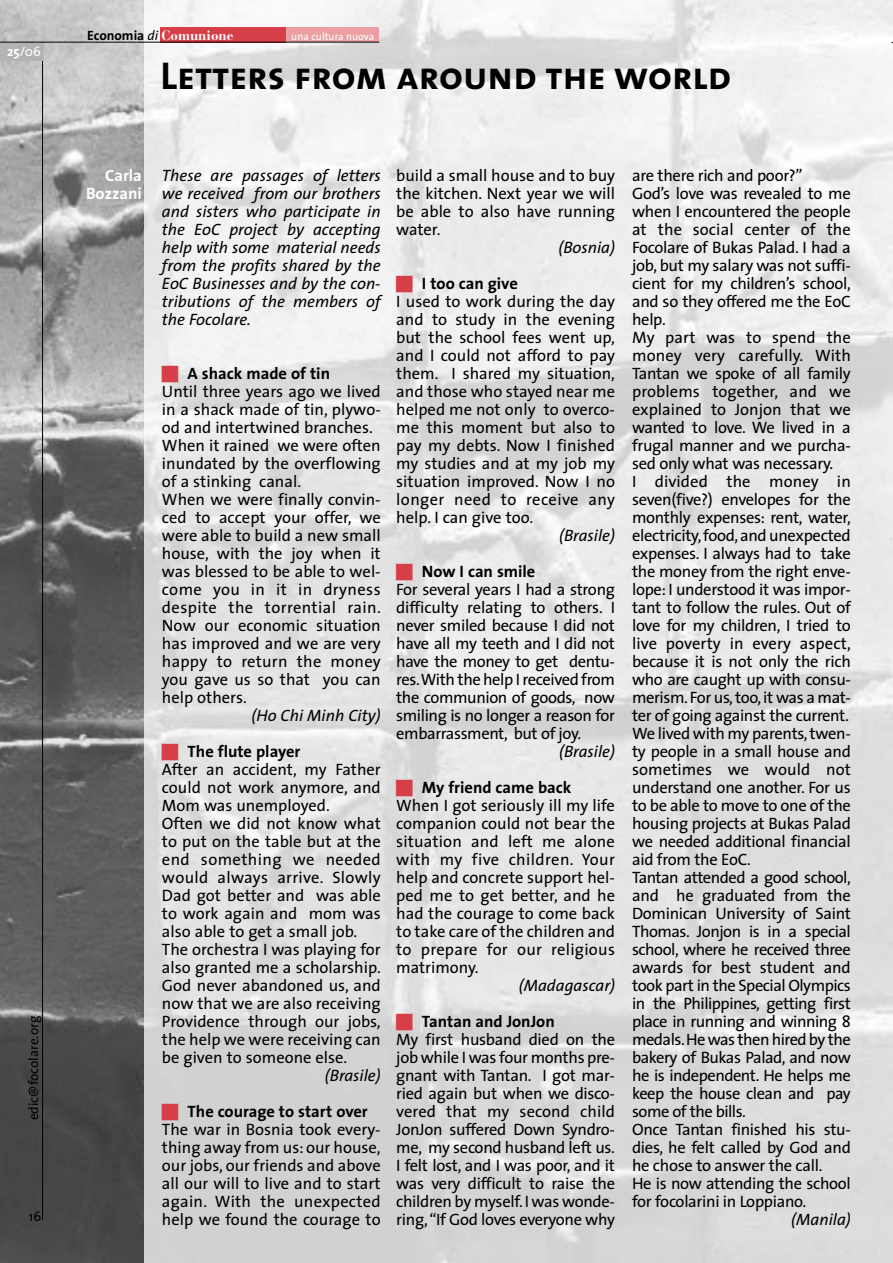
<style>
.page{position:relative;width:893px;height:1263px;background:#fff}
.page>*{position:absolute;margin:0;border:0;box-sizing:border-box;transform-origin:0 0}
.t1{font:39px "The Sans Bold Caps";color:#000}
.t2{font:16.5px/18px "The Sans";letter-spacing:-.02em;color:#000;text-align:justify}
.t3{font:16.5px/18px "The Sans";color:#000}
.t4{font:italic 16.5px/18px "The Sans";color:#000;text-align:justify}
.t5{font:700 16.5px "The Sans";color:#000}
.t6{font:700 16.5px/18px "The Sans";color:#fff;text-align:right}
.t7{font:13.5px "The Sans";color:#000}
.t8{font:13.5px "Bauer Bodoni Bold Os F";color:#fff}
.t9{font:13.5px "The Sans";color:#fff}
.t10{font:10.5px "The Sans";color:#fff}
.s1{font-weight:700}
.s2{font-family:"The Sans";font-weight:700;color:#000}
.s3{font-family:"The Sans";font-style:italic;color:#000}
</style>
<div class="page">
<img style="left:143px;top:0;width:749px;height:1263px">
<img style="left:0;top:0;width:143px;height:1263px">
<hr style="left:42px;top:42px;width:1px;height:1178px;background:#000">
<div style="left:160px;top:27px;width:219px;height:15px;background:#eb9fa3"></div>
<div style="left:160px;top:27px;width:126px;height:16px;background:#d63f47"></div>
<div style="left:0;top:43px;width:43px;height:18px;background:#b3b3b3"></div>
<hr style="left:0;top:42px;width:379px;height:1px;background:#000">
<svg style="left:162px;top:366px;width:16px;height:17px"></svg>
<svg style="left:162px;top:744px;width:16px;height:17px"></svg>
<svg style="left:162px;top:1104px;width:16px;height:17px"></svg>
<svg style="left:396px;top:276px;width:17px;height:17px"></svg>
<svg style="left:396px;top:564px;width:17px;height:17px"></svg>
<svg style="left:396px;top:780px;width:17px;height:17px"></svg>
<svg style="left:396px;top:1014px;width:17px;height:17px"></svg>
<p class="t9" style="left:7px;top:46px;width:35px"><span class="s1">25</span>/06</p>
<p class="t7" style="left:28px;top:1120px;width:106px;rotate:-90deg">edic@focolare.org</p>
<p class="t7" style="left:29px;top:1211px;width:14px">16</p>
<p class="t8" style="left:87px;top:30px;width:148px"><span class="s2">Economia</span> <span class="s3">di</span> Comunione</p>
<p class="t10" style="left:291px;top:32px;width:84px">una cultura nuova</p>
<h1 class="t1" style="left:160px;top:53px;width:572px">Letters from around the world</h1>
<p class="t6" style="left:86px;top:168px;width:57px">Carla<br>Bozzani</p>
<p class="t4" style="left:162px;top:168px;width:220px">These are passages of letters we received from our brothers and sisters who participate in the EoC project by accepting help with some material needs from the profits shared by the EoC Businesses and by the con&shy;tributions of the members of the Focolare.</p>
<p class="t5" style="left:187px;top:367px;width:144px">A shack made of tin</p>
<p class="t3" style="left:162px;top:384px;width:220px">Until three years ago we lived in a shack made of tin, plywo&shy;od and intertwined branches.<br>When it rained we were often inundated by the overflowing of a stinking canal.<br>When we were finally convin&shy;ced to accept your offer, we were able to build a new small house, with the joy when it was blessed to be able to wel&shy;come you in it in dryness despite the torrential rain.<br>Now our economic situation has improved and we are very happy to return the money you gave us so that you can help others.</p>
<p class="t4" style="left:251px;top:708px;width:131px">(Ho Chi Minh City)</p>
<p class="t5" style="left:187px;top:745px;width:114px">The flute player</p>
<p class="t3" style="left:162px;top:762px;width:220px">After an accident, my Father could not work anymore, and<br>Mom was unemployed.<br>Often we did not know what to put on the table but at the end something we needed would always arrive. Slowly<br>Dad got better and was able to work again and mom was also able to get a small job.<br>The orchestra I was playing for also granted me a scholarship.<br>God never abandoned us, and now that we are also receiving<br>Providence through our jobs, the help we were receiving can be given to someone else.</p>
<p class="t4" style="left:325px;top:1068px;width:57px">(Brasile)</p>
<p class="t5" style="left:187px;top:1105px;width:182px">The courage to start over</p>
<p class="t2" style="left:162px;top:1122px;width:220px">The war in Bosnia took every&shy;thing away from us: our house, our jobs, our friends and above all our will to live and to start again. With the unexpected help we found the courage to</p>
<p class="t2" style="left:396px;top:168px;width:220px">build a small house and to buy the kitchen. Next year we will be able to also have running water.</p>
<p class="t4" style="left:558px;top:240px;width:58px">(Bosnia)</p>
<p class="t5" style="left:422px;top:277px;width:97px">I too can give</p>
<p class="t2" style="left:396px;top:294px;width:220px">I used to work during the day and to study in the evening but the school fees went up, and I could not afford to pay them. I shared my situation, and those who stayed near me helped me not only to overco&shy;me this moment but also to pay my debts. Now I finished my studies and at my job my situation improved. Now I no longer need to receive any help. I can give too.</p>
<p class="t4" style="left:559px;top:528px;width:57px">(Brasile)</p>
<p class="t5" style="left:422px;top:565px;width:115px">Now I can smile</p>
<p class="t2" style="left:396px;top:582px;width:220px">For several years I had a strong difficulty relating to others. I never smiled because I did not have all my teeth and I did not have the money to get dentu&shy;res.With the help I received from the communion of goods, now smiling is no longer a reason for embarrassment, but of joy.</p>
<p class="t4" style="left:559px;top:744px;width:57px">(Brasile)</p>
<p class="t5" style="left:422px;top:781px;width:151px">My friend came back</p>
<p class="t2" style="left:396px;top:798px;width:220px">When I got seriously ill my life companion could not bear the situation and left me alone with my five children. Your help and concrete support hel&shy;ped me to get better, and he had the courage to come back to take care of the children and to prepare for our religious matrimony.</p>
<p class="t4" style="left:519px;top:978px;width:98px">(Madagascar)</p>
<p class="t5" style="left:422px;top:1015px;width:134px">Tantan and JonJon</p>
<p class="t2" style="left:396px;top:1032px;width:220px">My first husband died on the job while I was four months pre&shy;gnant with Tantan. I got mar&shy;ried again but when we disco&shy;vered that my second child JonJon suffered Down Syndro&shy;me, my second husband left us.<br>I felt lost, and I was poor, and it was very difficult to raise the children by myself. I was wonde&shy;ring,“If God loves everyone why</p>
<p class="t2" style="left:632px;top:168px;width:220px;text-align:left">are there rich and poor?”<br>God’s love was revealed to me when I encountered the people at the social center of the<br>Focolare of Bukas Palad. I had a job, but my salary was not suffi&shy;cient for my children’s school, and so they offered me the EoC help.<br>My part was to spend the money very carefully. With<br>Tantan we spoke of all family problems together, and we explained to Jonjon that we wanted to love. We lived in a frugal manner and we purcha&shy;sed only what was necessary.<br>I divided the money in seven(five?) envelopes for the monthly expenses: rent, water, electricity,food,and unexpected expenses. I always had to take the money from the right enve&shy;lope: I understood it was impor&shy;tant to follow the rules. Out of love for my children, I tried to live poverty in every aspect, because it is not only the rich who are caught up with consu&shy;merism. For us, too, it was a mat&shy;ter of going against the current.<br>We lived with my parents, twen&shy;ty people in a small house and sometimes we would not understand one another. For us to be able to move to one of the housing projects at Bukas Palad we needed additional financial aid from the EoC.<br>Tantan attended a good school, and he graduated from the<br>Dominican University of Saint<br>Thomas. Jonjon is in a special school, where he received three awards for best student and took part in the Special Olympics in the Philippines, getting first place in running and winning 8 medals.He was then hired by the bakery of Bukas Palad, and now he is independent. He helps me keep the house clean and pay some of the bills.<br>Once Tantan finished his stu&shy;dies, he felt called by God and he chose to answer the call.<br>He is now attending the school for focolarini in Loppiano.</p>
<p class="t4" style="left:791px;top:1212px;width:61px">(Manila)</p>
</div>
